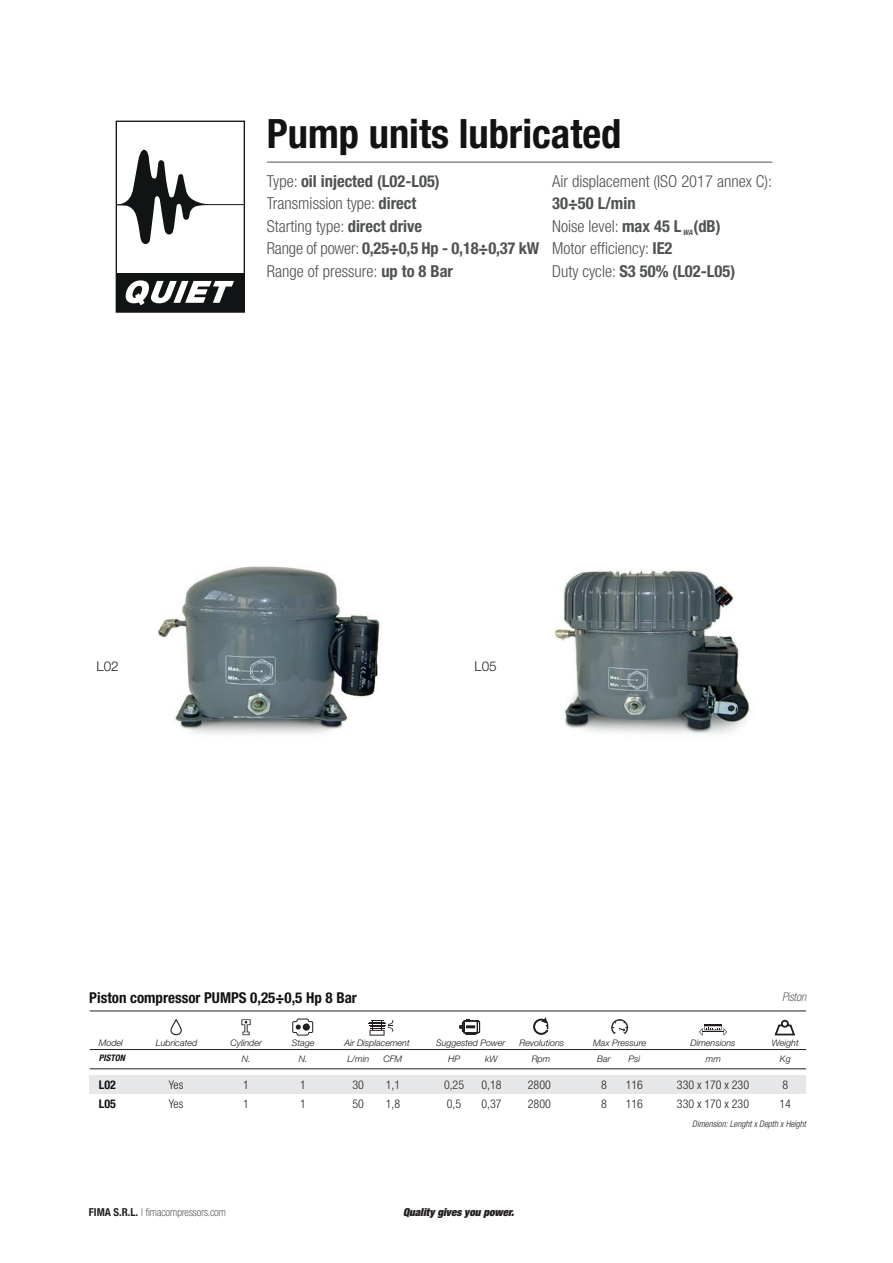
<style>
.page{position:relative;width:893px;height:1263px;background:#fff}
.page>*{position:absolute;margin:0;border:0;box-sizing:border-box;transform-origin:0 0}
.t1{font:700 condensed 40.5px "Helvetica Neue LT Pro";color:#111314}
.t2{font:700 condensed 16.5px/22.5px "Helvetica Neue LT Pro";color:#4f5252}
.t3{font:300 condensed 16.5px "Helvetica Neue LT Pro";color:#4f5252}
.t4{font:700 condensed 15px "Helvetica Neue LT Pro";color:#111314}
.t5{font:300 13.5px "Helvetica Neue LT Pro";color:#231f20}
.t6{font:300 condensed 12px/19px "Helvetica Neue LT Pro";color:#231f20}
.t7{font:700 condensed 12px/19.4px "Helvetica Neue LT Pro";color:#111314}
.t8{font:italic 100 condensed 12px "Helvetica Neue LT Pro";color:#231f20}
.t9{font:100 condensed 10.95px "Helvetica Neue LT Pro";color:#231f20}
.t10{font:italic 900 condensed 10.95px "Helvetica Neue LT Pro";color:#231f20}
.t11{font:italic 300 9px/15.9px "Helvetica Neue LT Pro";color:#111314}
.t12{font:italic 300 condensed 9px "Helvetica Neue LT Pro";color:#231f20}
.t13{font:italic 700 condensed 9px "Helvetica Neue LT Pro";color:#111314}
.t14{font:italic 700 condensed 7.5px "Helvetica Neue LT Pro";color:#4f5252}
.s1{font-weight:300}
.s2{font-weight:700}
</style>
<div class="page">
<hr style="left:267px;top:162px;width:505px;height:1px;background:#67676a">
<div style="left:90px;top:1075px;width:716px;height:19px;background:#e6e7e9"></div>
<hr style="left:90px;top:1049px;width:716px;height:1px;background:#231f20">
<hr style="left:90px;top:1068px;width:716px;height:1px;background:#231f20">
<hr style="left:90px;top:1011px;width:716px;height:1px;background:#231f20">
<svg style="left:533px;top:1018px;width:16px;height:17px"></svg>
<svg style="left:611px;top:1019px;width:17px;height:15px"></svg>
<svg style="left:774px;top:1019px;width:22px;height:17px"></svg>
<svg style="left:699px;top:1024px;width:28px;height:12px"></svg>
<svg style="left:368px;top:1020px;width:25px;height:16px"></svg>
<svg style="left:459px;top:1019px;width:21px;height:16px"></svg>
<div style="left:170px;top:1019px;width:12px;height:16px;border:1px solid #231f20;border-radius:5px"></div>
<svg style="left:241px;top:1019px;width:10px;height:16px"></svg>
<svg style="left:292px;top:1018px;width:21px;height:18px"></svg>
<div style="left:303px;top:1023px;width:7px;height:8px;background:#231f20;border-radius:50%"></div>
<img style="left:554px;top:570px;width:196px;height:164px">
<img style="left:157px;top:566px;width:223px;height:168px">
<div style="left:116px;top:121px;width:129px;height:192px;border:1px solid #121616"></div>
<div style="left:116px;top:274px;width:128px;height:38px;background:#101414"></div>
<svg style="left:125px;top:280px;width:109px;height:25px"></svg>
<hr style="left:194px;top:204px;width:50px;height:1px;background:#101414">
<svg style="left:115px;top:149px;width:97px;height:97px"></svg>
<h1 class="t1" style="left:267px;top:109px;width:356px">Pump units lubricated</h1>
<p class="t2" style="left:267px;top:169px;width:274px"><span class="s1">Type:</span> oil injected (L02-L05)<br><span class="s1">Transmission type:</span> direct<br><span class="s1">Starting type:</span> direct drive<br><span class="s1">Range of power:</span> 0,25÷0,5 Hp - 0,18÷0,37 kW<br><span class="s1">Range of pressure:</span> up to 8 Bar</p>
<p class="t3" style="left:552px;top:172px;width:221px">Air displacement (ISO 2017 annex C):</p>
<p class="t2" style="left:552px;top:192px;width:185px">30÷50 L/min<br><span class="s1">Noise level:</span> max 45 L (dB)<br><span class="s1">Motor efficiency:</span> IE2<br><span class="s1">Duty cycle:</span> S3 50% (L02-L05)</p>
<p class="t14" style="left:683px;top:228px;width:11px">WA</p>
<p class="t5" style="left:97px;top:658px;width:24px">L02</p>
<p class="t5" style="left:474px;top:658px;width:24px">L05</p>
<p class="t4" style="left:89px;top:988px;width:269px">Piston compressor PUMPS 0,25÷0,5 Hp 8 Bar</p>
<p class="t8" style="left:782px;top:990px;width:26px">Piston</p>
<p class="t11" style="left:99px;top:1035px;width:26px">Model</p>
<p class="t11" style="left:593px;top:1035px;width:55px">Max Pressure</p>
<p class="t6" style="left:601px;top:1075px;width:7px">8<br>8</p>
<p class="t6" style="left:626px;top:1075px;width:19px">116<br>116</p>
<p class="t11" style="left:292px;top:1035px;width:24px">Stage</p>
<p class="t11" style="left:448px;top:1035px;width:59px;text-indent:-12px">Suggested Power<br>HP</p>
<p class="t11" style="left:156px;top:1035px;width:43px">Lubricated</p>
<p class="t11" style="left:230px;top:1035px;width:33px">Cylinder</p>
<p class="t11" style="left:690px;top:1035px;width:46px">Dimensions</p>
<p class="t6" style="left:677px;top:1075px;width:74px">330 x 170 x 230<br>330 x 170 x 230</p>
<p class="t11" style="left:520px;top:1035px;width:46px;text-align:center">Revolutions<br>Rpm</p>
<p class="t6" style="left:528px;top:1075px;width:25px">2800<br>2800</p>
<p class="t11" style="left:344px;top:1035px;width:67px">Air Displacement</p>
<p class="t13" style="left:99px;top:1053px;width:28px">PISTON</p>
<p class="t11" style="left:299px;top:1051px;width:10px">N.</p>
<p class="t11" style="left:383px;top:1051px;width:20px">CFM</p>
<p class="t6" style="left:353px;top:1075px;width:13px">30<br>50</p>
<p class="t11" style="left:347px;top:1051px;width:23px">L/min</p>
<p class="t11" style="left:485px;top:1051px;width:14px">kW</p>
<p class="t11" style="left:597px;top:1051px;width:15px">Bar</p>
<p class="t11" style="left:629px;top:1051px;width:13px">Psi</p>
<p class="t11" style="left:242px;top:1051px;width:10px">N.</p>
<p class="t6" style="left:243px;top:1075px;width:7px">1<br>1</p>
<p class="t11" style="left:706px;top:1051px;width:16px">mm</p>
<p class="t7" style="left:99px;top:1075px;width:19px">L02<br>L05</p>
<p class="t6" style="left:169px;top:1075px;width:16px">Yes<br>Yes</p>
<p class="t6" style="left:300px;top:1075px;width:7px">1<br>1</p>
<p class="t6" style="left:386px;top:1075px;width:16px">1,1<br>1,8</p>
<p class="t6" style="left:444px;top:1075px;width:22px">0,25<br>0,5</p>
<p class="t6" style="left:481px;top:1075px;width:22px">0,18<br>0,37</p>
<p class="t11" style="left:772px;top:1035px;width:28px">Weight</p>
<p class="t6" style="left:779px;top:1075px;width:13px">8<br>14</p>
<p class="t11" style="left:780px;top:1051px;width:12px">Kg</p>
<p class="t9" style="left:89px;top:1206px;width:139px"><span class="s2">FIMA S.R.L.</span> | fimacompressors.com</p>
<p class="t10" style="left:403px;top:1205px;width:113px">Quality gives you power.</p>
<p class="t12" style="left:692px;top:1118px;width:115px">Dimension: Lenght x Depth x Height</p>
</div>
